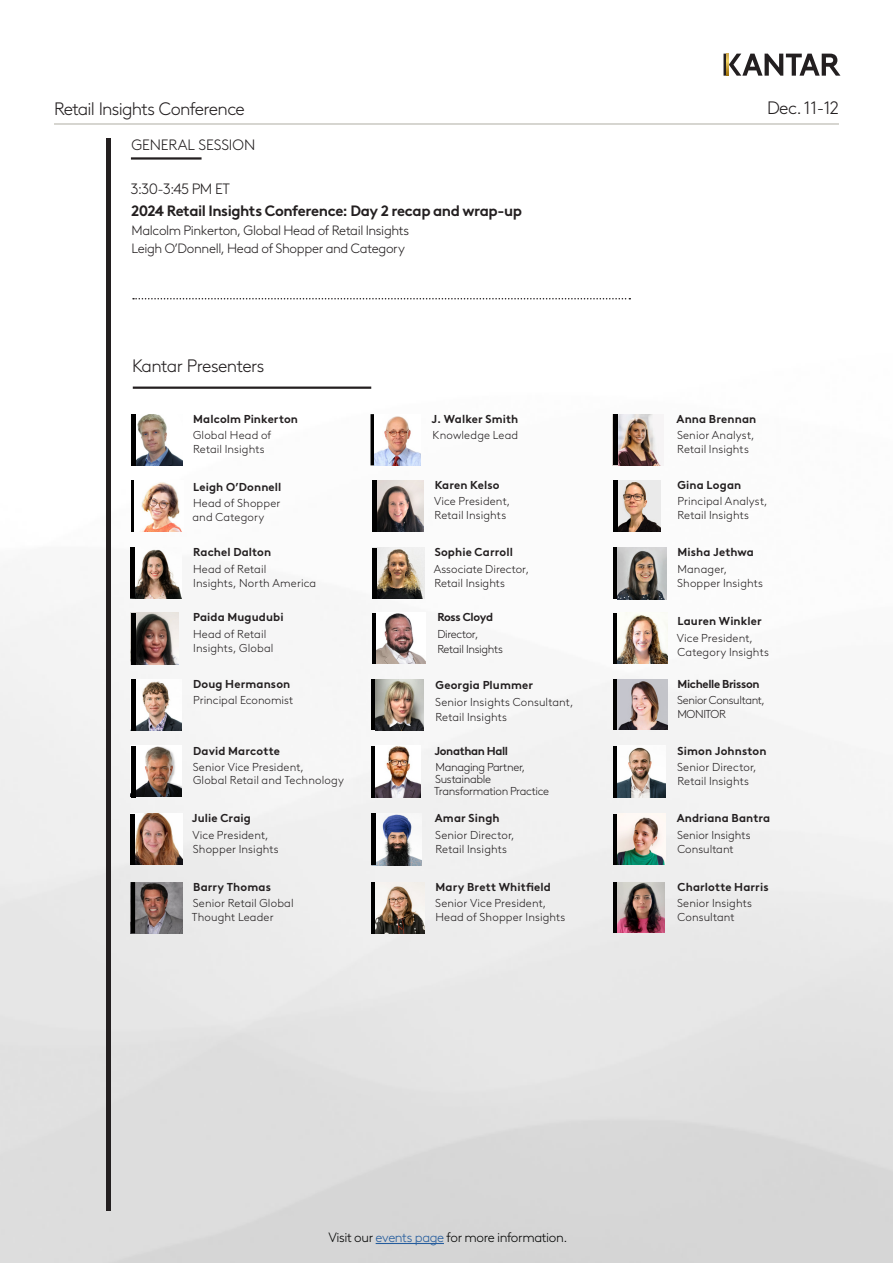
<style>
.page{position:relative;width:893px;height:1263px;background:#fff}
.page>*{position:absolute;margin:0;border:0;box-sizing:border-box;transform-origin:0 0}
.t1{font:300 18px "Kantar Brown";letter-spacing:-.04em;color:#231f20}
.Paragraph_Style_1{font:700 15px "Kantar Brown";letter-spacing:-.03em;color:#231f20}
.Paragraph_Style_1-2{font:300 15px "Kantar Brown";letter-spacing:-.01em;color:#231f20}
.Paragraph_Style_1-3{font:300 13.5px "Kantar Brown";letter-spacing:-.025em;color:#231f20}
.Block_Text{font:300 13.5px "Kantar Brown";letter-spacing:-.03em;color:#040504}
.Block_Text-2{font:300 11.55px/13.8px "Kantar Brown";letter-spacing:.005em;color:#231f20}
.Block_Text-3{font:700 11.55px/16.4px "Kantar Brown";letter-spacing:.01em;color:#231f20}
.Block_Text-4{font:300 11.55px/12px "Kantar Brown";letter-spacing:-.03em;color:#231f20}
.Block_Text-5{font:700 11.55px "Kantar Brown";letter-spacing:-.03em;color:#231f20}
.Block_Text-6{font:700 11.55px "Kantar Brown";letter-spacing:-.035em;color:#231f20}
.s1{font-weight:300}
.s2{color:#245c9d}
</style>
<div class="page">
<img style="left:0;top:53px;width:893px;height:1210px">
<hr style="left:376px;top:1243px;width:68px;height:1px;background:#245c9d">
<svg style="left:723px;top:54px;width:117px;height:22px"></svg>
<svg style="left:726px;top:54px;width:3px;height:22px"></svg>
<hr style="left:54px;top:124px;width:785px;height:1px;background:#b0aea3">
<div style="left:106px;top:138px;width:5px;height:1072px;background:#231f20"></div>
<hr style="left:131px;top:157px;width:71px;height:3px;background:#231f20">
<img style="left:617px;top:480px;width:43px;height:51px">
<img style="left:135px;top:613px;width:43px;height:51px">
<img style="left:377px;top:548px;width:47px;height:51px">
<hr style="left:133px;top:387px;width:238px;height:2px;background:#231f20">
<hr style="left:613px;top:814px;width:4px;height:50px;background:#000">
<img style="left:617px;top:414px;width:46px;height:51px">
<hr style="left:613px;top:414px;width:4px;height:51px;background:#000">
<div style="left:372px;top:548px;width:5px;height:51px;background:#000"></div>
<div style="left:372px;top:613px;width:5px;height:51px;background:#000"></div>
<div style="left:371px;top:679px;width:5px;height:51px;background:#000"></div>
<img style="left:135px;top:814px;width:48px;height:50px">
<hr style="left:131px;top:814px;width:4px;height:50px;background:#000">
<img style="left:135px;top:548px;width:47px;height:50px">
<hr style="left:131px;top:548px;width:4px;height:50px;background:#000">
<hr style="left:613px;top:679px;width:4px;height:50px;background:#000">
<svg style="left:614px;top:613px;width:4px;height:50px"></svg>
<hr style="left:613px;top:882px;width:4px;height:50px;background:#000">
<img style="left:617px;top:882px;width:48px;height:51px">
<img style="left:135px;top:679px;width:47px;height:51px">
<hr style="left:131px;top:679px;width:4px;height:51px;background:#000">
<svg style="left:131px;top:480px;width:4px;height:52px"></svg>
<img style="left:377px;top:480px;width:47px;height:51px">
<div style="left:372px;top:480px;width:5px;height:52px;background:#000"></div>
<hr style="left:613px;top:480px;width:4px;height:52px;background:#000">
<img style="left:135px;top:746px;width:47px;height:51px">
<hr style="left:131px;top:746px;width:4px;height:51px;background:#000">
<hr style="left:131px;top:613px;width:4px;height:51px;background:#000">
<svg style="left:614px;top:746px;width:4px;height:51px"></svg>
<img style="left:135px;top:414px;width:47px;height:51px">
<hr style="left:131px;top:414px;width:4px;height:51px;background:#000">
<hr style="left:371px;top:746px;width:4px;height:51px;background:#000">
<svg style="left:614px;top:548px;width:4px;height:51px"></svg>
<img style="left:375px;top:814px;width:47px;height:51px">
<hr style="left:371px;top:814px;width:4px;height:51px;background:#000">
<hr style="left:371px;top:882px;width:4px;height:51px;background:#000">
<img style="left:135px;top:882px;width:47px;height:51px">
<svg style="left:131px;top:882px;width:4px;height:51px"></svg>
<svg style="left:370px;top:414px;width:5px;height:51px"></svg>
<img style="left:618px;top:548px;width:48px;height:51px">
<img style="left:375px;top:882px;width:49px;height:51px">
<img style="left:618px;top:746px;width:48px;height:51px">
<img style="left:377px;top:613px;width:48px;height:51px">
<img style="left:375px;top:679px;width:49px;height:51px">
<img style="left:618px;top:613px;width:49px;height:50px">
<img style="left:617px;top:814px;width:49px;height:50px">
<img style="left:375px;top:414px;width:46px;height:51px">
<img style="left:375px;top:746px;width:46px;height:51px">
<img style="left:617px;top:679px;width:50px;height:50px">
<img style="left:135px;top:480px;width:49px;height:52px">
<svg style="left:133px;top:298px;width:497px;height:1px"></svg>
<p class="t1" style="left:54px;top:96px;width:192px">Retail Insights Conference</p>
<p class="t1" style="left:767px;top:94px;width:74px">Dec. 11-12</p>
<p class="Paragraph_Style_1-2" style="left:131px;top:134px;width:126px">GENERAL SESSION</p>
<p class="Paragraph_Style_1-2" style="left:131px;top:178px;width:101px">3:30-3:45 PM ET</p>
<p class="Paragraph_Style_1" style="left:131px;top:198px;width:392px">2024 Retail Insights Conference: Day 2 recap and wrap-up</p>
<p class="Paragraph_Style_1-3" style="left:132px;top:220px;width:279px">Malcolm Pinkerton, Global Head of Retail Insights</p>
<p class="Paragraph_Style_1-3" style="left:132px;top:238px;width:275px">Leigh O’Donnell, Head of Shopper and Category</p>
<p class="t1" style="left:132px;top:352px;width:134px">Kantar Presenters</p>
<p class="Block_Text-3" style="left:193px;top:409px;width:106px">Malcolm Pinkerton</p>
<p class="Block_Text-2" style="left:193px;top:427px;width:80px">Global Head of</p>
<p class="Block_Text-2" style="left:193px;top:441px;width:73px">Retail Insights</p>
<p class="Block_Text-3" style="left:193px;top:477px;width:90px">Leigh O’Donnell</p>
<p class="Block_Text-2" style="left:193px;top:495px;width:89px">Head of Shopper and Category</p>
<p class="Block_Text-3" style="left:193px;top:543px;width:80px">Rachel Dalton</p>
<p class="Block_Text-2" style="left:193px;top:561px;width:125px">Head of Retail<br>Insights, North America</p>
<p class="Block_Text-3" style="left:193px;top:608px;width:92px">Paida Mugudubi</p>
<p class="Block_Text-2" style="left:193px;top:626px;width:75px">Head of Retail</p>
<p class="Block_Text-2" style="left:193px;top:640px;width:82px">Insights, Global</p>
<p class="Block_Text-3" style="left:193px;top:674px;width:99px">Doug Hermanson</p>
<p class="Block_Text-2" style="left:193px;top:692px;width:102px">Principal Economist</p>
<p class="Block_Text-3" style="left:193px;top:741px;width:88px">David Marcotte</p>
<p class="Block_Text-2" style="left:193px;top:759px;width:153px">Senior Vice President,<br>Global Retail and Technology</p>
<p class="Block_Text-3" style="left:192px;top:809px;width:61px">Julie Craig</p>
<p class="Block_Text-2" style="left:192px;top:827px;width:88px">Vice President,<br>Shopper Insights</p>
<p class="Block_Text-3" style="left:193px;top:877px;width:79px">Barry Thomas</p>
<p class="Block_Text-2" style="left:192px;top:895px;width:103px">Senior Retail Global<br>Thought Leader</p>
<p class="Block_Text-3" style="left:432px;top:409px;width:88px">J. Walker Smith</p>
<p class="Block_Text-2" style="left:433px;top:427px;width:87px">Knowledge Lead</p>
<p class="Block_Text-3" style="left:435px;top:475px;width:66px">Karen Kelso</p>
<p class="Block_Text-2" style="left:434px;top:494px;width:78px">Vice President,</p>
<p class="Block_Text-2" style="left:435px;top:507px;width:73px">Retail Insights</p>
<p class="Block_Text-3" style="left:435px;top:543px;width:80px">Sophie Carroll</p>
<p class="Block_Text-2" style="left:434px;top:561px;width:97px">Associate Director,<br>Retail Insights</p>
<p class="Block_Text-6" style="left:437px;top:608px;width:57px">Ross Cloyd</p>
<p class="Block_Text-4" style="left:437px;top:627px;width:43px">Director,</p>
<p class="Block_Text-4" style="left:437px;top:642px;width:67px">Retail Insights</p>
<p class="Block_Text-3" style="left:435px;top:676px;width:99px">Georgia Plummer</p>
<p class="Block_Text-2" style="left:435px;top:693px;width:140px;line-height:15px">Senior Insights Consultant,<br>Retail Insights</p>
<p class="Block_Text-5" style="left:434px;top:741px;width:75px">Jonathan Hall</p>
<p class="Block_Text-4" style="left:434px;top:760px;width:116px">Managing Partner,<br>Sustainable<br>Transformation Practice</p>
<p class="Block_Text-3" style="left:435px;top:809px;width:66px">Amar Singh</p>
<p class="Block_Text-2" style="left:435px;top:827px;width:81px">Senior Director,</p>
<p class="Block_Text-2" style="left:435px;top:841px;width:73px">Retail Insights</p>
<p class="Block_Text-3" style="left:436px;top:877px;width:117px">Mary Brett Whitfield</p>
<p class="Block_Text-2" style="left:435px;top:895px;width:112px">Senior Vice President,</p>
<p class="Block_Text-2" style="left:435px;top:909px;width:132px">Head of Shopper Insights</p>
<p class="Block_Text-3" style="left:677px;top:409px;width:81px">Anna Brennan</p>
<p class="Block_Text-2" style="left:677px;top:427px;width:79px">Senior Analyst,</p>
<p class="Block_Text-2" style="left:677px;top:441px;width:73px">Retail Insights</p>
<p class="Block_Text-3" style="left:677px;top:475px;width:65px">Gina Logan</p>
<p class="Block_Text-2" style="left:677px;top:494px;width:92px">Principal Analyst,<br>Retail Insights</p>
<p class="Block_Text-3" style="left:677px;top:543px;width:78px">Misha Jethwa</p>
<p class="Block_Text-2" style="left:677px;top:561px;width:87px">Manager,<br>Shopper Insights</p>
<p class="Block_Text-3" style="left:677px;top:612px;width:86px">Lauren Winkler</p>
<p class="Block_Text-2" style="left:677px;top:630px;width:78px">Vice President,</p>
<p class="Block_Text-2" style="left:677px;top:644px;width:93px">Category Insights</p>
<p class="Block_Text-5" style="left:677px;top:674px;width:84px">Michelle Brisson</p>
<p class="Block_Text-4" style="left:677px;top:692px;width:89px;line-height:13.5px">Senior Consultant,<br>MONITOR</p>
<p class="Block_Text-3" style="left:677px;top:741px;width:91px">Simon Johnston</p>
<p class="Block_Text-2" style="left:677px;top:759px;width:81px">Senior Director,<br>Retail Insights</p>
<p class="Block_Text-3" style="left:677px;top:809px;width:95px">Andriana Bantra</p>
<p class="Block_Text-2" style="left:677px;top:827px;width:75px">Senior Insights</p>
<p class="Block_Text-2" style="left:677px;top:841px;width:58px">Consultant</p>
<p class="Block_Text-3" style="left:677px;top:877px;width:93px">Charlotte Harris<br><span class="s1">Senior Insights</span></p>
<p class="Block_Text-2" style="left:677px;top:909px;width:59px">Consultant</p>
<p class="Block_Text" style="left:328px;top:1227px;width:240px">Visit our <span class="s2">events page</span> for more information.</p>
</div>
